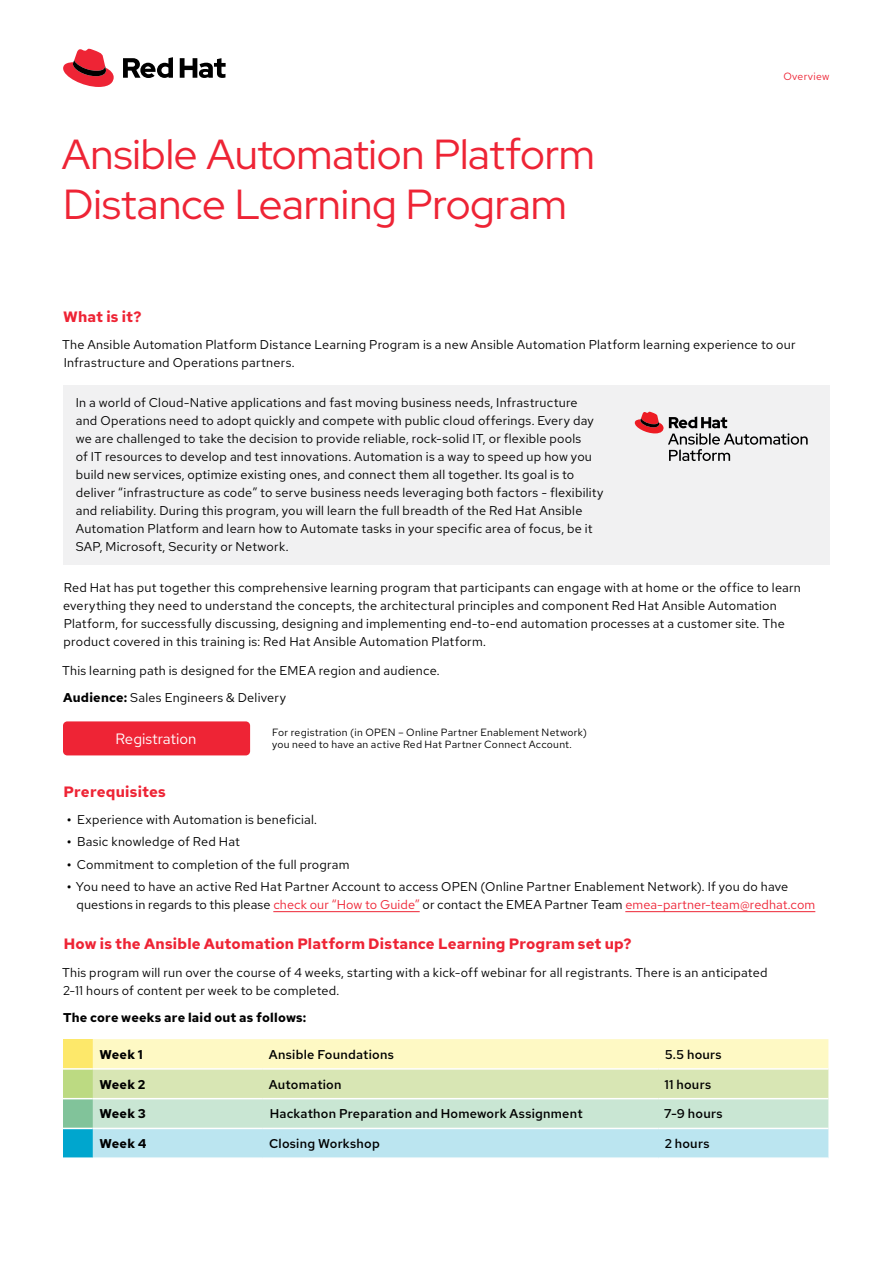
<style>
.page{position:relative;width:893px;height:1263px;background:#fff}
.page>*{position:absolute;margin:0;border:0;box-sizing:border-box;transform-origin:0 0}
.t1{font:42px/50.4px "Red Hat Display";letter-spacing:-.005em;color:#ee2435}
.t2{font:700 15px "Red Hat Text";letter-spacing:.01em;color:#ee2435}
.t3{font:15px "Red Hat Text";color:#fff}
.t4{font:12.75px/18px "Red Hat Text";letter-spacing:.02em;color:#000}
.t5{font:500 12.75px "Red Hat Text";letter-spacing:.02em;color:#000}
.t6{font:700 12.75px "Red Hat Text";letter-spacing:.015em;color:#000}
.t7{font:10.5px/12.6px "Red Hat Text";letter-spacing:.025em;color:#000}
.t8{font:10.5px "Red Hat Text";letter-spacing:.025em;color:#ee2435}
.s1{font-weight:700}
.s2{color:#ee2435}
</style>
<div class="page">
<hr style="left:273px;top:911px;width:147px;height:1px;background:#ee2435">
<hr style="left:625px;top:911px;width:190px;height:1px;background:#ee2435">
<div style="left:63px;top:1039px;width:30px;height:30px;background:#fde86a"></div>
<div style="left:63px;top:1069px;width:30px;height:30px;background:#bcda82"></div>
<div style="left:63px;top:1099px;width:30px;height:29px;background:#81c39a"></div>
<div style="left:63px;top:1128px;width:30px;height:30px;background:#00a6ce"></div>
<svg style="left:93px;top:1039px;width:735px;height:118px;background:#d7eacf"></svg>
<hr style="left:63px;top:1068px;width:30px;height:2px;background:#fff">
<hr style="left:93px;top:1068px;width:170px;height:2px;background:#fff">
<hr style="left:263px;top:1068px;width:395px;height:2px;background:#fff">
<hr style="left:658px;top:1068px;width:170px;height:2px;background:#fff">
<hr style="left:63px;top:1098px;width:30px;height:1px;background:#fff">
<hr style="left:93px;top:1098px;width:170px;height:1px;background:#fff">
<hr style="left:263px;top:1098px;width:395px;height:1px;background:#fff">
<hr style="left:658px;top:1098px;width:170px;height:1px;background:#fff">
<hr style="left:63px;top:1128px;width:30px;height:1px;background:#fff">
<hr style="left:93px;top:1128px;width:170px;height:1px;background:#fff">
<hr style="left:263px;top:1128px;width:395px;height:1px;background:#fff">
<hr style="left:658px;top:1128px;width:170px;height:1px;background:#fff">
<hr style="left:63px;top:1157px;width:30px;height:2px;background:#fff">
<div style="left:63px;top:385px;width:767px;height:179px;background:#f1f1f2"></div>
<svg style="left:635px;top:412px;width:173px;height:49px"></svg>
<div style="left:63px;top:721px;width:187px;height:34px;background:#ee2435;border-radius:4px"></div>
<svg style="left:63px;top:49px;width:51px;height:38px"></svg>
<svg style="left:123px;top:57px;width:103px;height:21px"></svg>
<h1 class="t1" style="left:62px;top:128px;width:535px">Ansible Automation Platform<br>Distance Learning Program</h1>
<p class="t8" style="left:783px;top:69px;width:48px">Overview</p>
<p class="t2" style="left:63px;top:306px;width:80px">What is it?</p>
<p class="t4" style="left:62px;top:335px;width:735px">The Ansible Automation Platform Distance Learning Program is a new Ansible Automation Platform learning experience to our<br>Infrastructure and Operations partners.</p>
<p class="t4" style="left:76px;top:394px;width:529px">In a world of Cloud-Native applications and fast moving business needs, Infrastructure<br>and Operations need to adopt quickly and compete with public cloud offerings. Every day we are challenged to take the decision to provide reliable, rock-solid IT, or flexible pools<br>of IT resources to develop and test innovations. Automation is a way to speed up how you build new services, optimize existing ones, and connect them all together. Its goal is to deliver “infrastructure as code” to serve business needs leveraging both factors - flexibility and reliability. During this program, you will learn the full breadth of the Red Hat Ansible Automation Platform and learn how to Automate tasks in your specific area of focus, be it SAP, Microsoft, Security or Network.</p>
<p class="t4" style="left:63px;top:578px;width:739px">Red Hat has put together this comprehensive learning program that participants can engage with at home or the office to learn everything they need to understand the concepts, the architectural principles and component Red Hat Ansible Automation Platform, for successfully discussing, designing and implementing end-to-end automation processes at a customer site. The product covered in this training is: Red Hat Ansible Automation Platform.</p>
<p class="t4" style="left:62px;top:657px;width:379px;line-height:27px">This learning path is designed for the EMEA region and audience.<br><span class="s1">Audience:</span> Sales Engineers &amp; Delivery</p>
<p class="t3" style="left:116px;top:729px;width:82px">Registration</p>
<p class="t7" style="left:272px;top:725px;width:316px">For registration (in OPEN – Online Partner Enablement Network) you need to have an active Red Hat Partner Connect Account.</p>
<p class="t2" style="left:64px;top:781px;width:104px">Prerequisites</p>
<p class="t4" style="left:67px;top:810px;width:252px"><span class="s1">•</span> Experience with Automation is beneficial.</p>
<p class="t4" style="left:67px;top:832px;width:175px"><span class="s1">•</span> Basic knowledge of Red Hat</p>
<p class="t4" style="left:67px;top:855px;width:284px"><span class="s1">•</span> Commitment to completion of the full program</p>
<p class="t4" style="left:77px;top:877px;width:740px;text-indent:-10px"><span class="s1">•</span> You need to have an active Red Hat Partner Account to access OPEN (Online Partner Enablement Network). If you do have questions in regards to this please <span class="s2">check our “How to Guide”</span> or contact the EMEA Partner Team <span class="s2">emea-partner-team@redhat.com</span></p>
<p class="t2" style="left:64px;top:933px;width:569px">How is the Ansible Automation Platform Distance Learning Program set up?</p>
<p class="t4" style="left:62px;top:963px;width:707px">This program will run over the course of 4 weeks, starting with a kick-off webinar for all registrants. There is an anticipated<br>2-11 hours of content per week to be completed.</p>
<p class="t6" style="left:63px;top:1009px;width:245px">The core weeks are laid out as follows:</p>
<p class="t6" style="left:99px;top:1046px;width:45px">Week 1</p>
<p class="t5" style="left:269px;top:1046px;width:126px">Ansible Foundations</p>
<p class="t5" style="left:665px;top:1046px;width:58px">5.5 hours</p>
<p class="t6" style="left:99px;top:1075px;width:48px">Week 2</p>
<p class="t5" style="left:269px;top:1076px;width:74px">Automation</p>
<p class="t5" style="left:665px;top:1076px;width:48px">11 hours</p>
<p class="t6" style="left:99px;top:1105px;width:48px">Week 3</p>
<p class="t5" style="left:270px;top:1105px;width:314px">Hackathon Preparation and Homework Assignment</p>
<p class="t5" style="left:664px;top:1105px;width:60px">7-9 hours</p>
<p class="t6" style="left:99px;top:1135px;width:49px">Week 4</p>
<p class="t5" style="left:269px;top:1135px;width:112px">Closing Workshop</p>
<p class="t5" style="left:665px;top:1135px;width:46px">2 hours</p>
</div>
